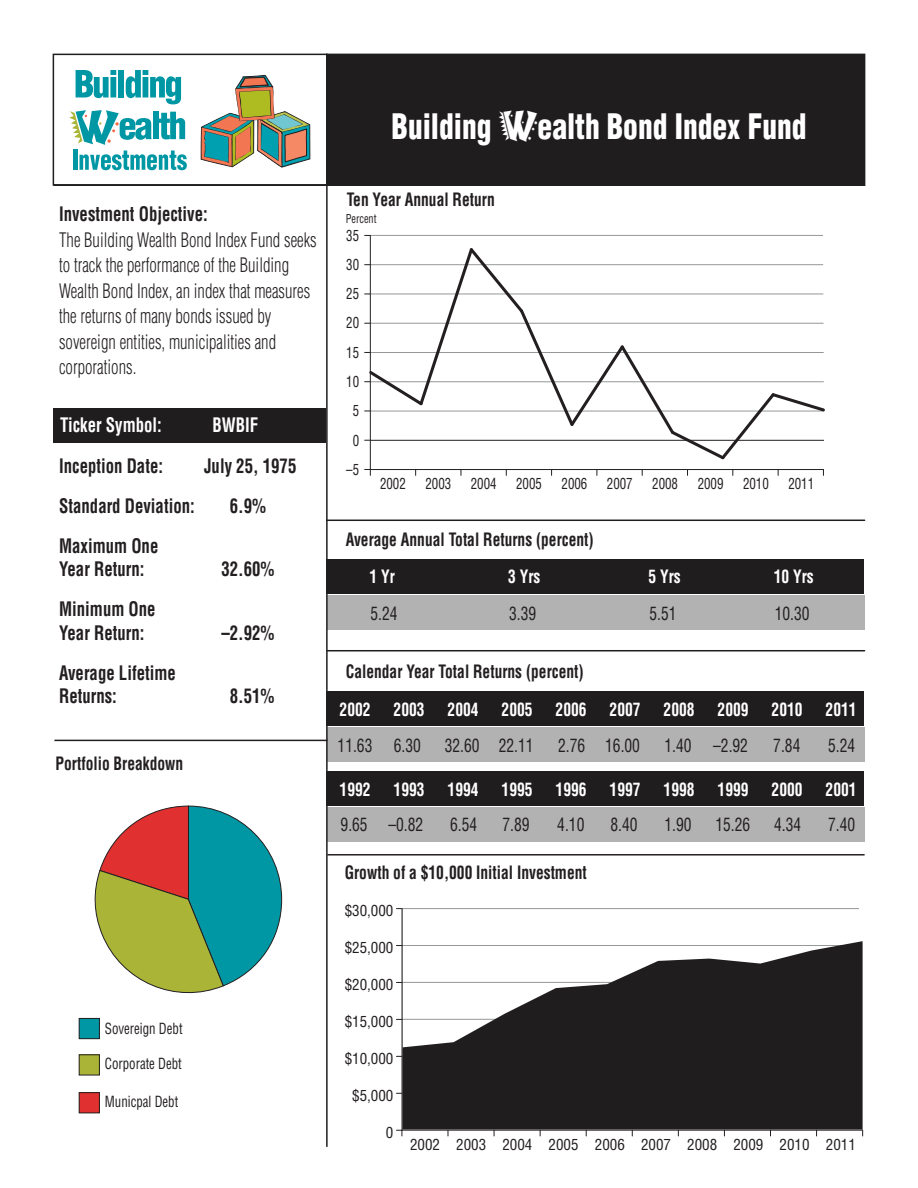
<style>
.page{position:relative;width:918px;height:1188px;background:#fff}
.page>*{position:absolute;margin:0;border:0;box-sizing:border-box;transform-origin:0 0}
.t1{font:900 condensed 34.35px "Helvetica LT Std";color:#fff;scale:.86 1}
.t2{font:300 condensed 19.5px/25.5px "Helvetica LT Std";color:#231f20;scale:.86 1}
.t3{font:700 condensed 19.5px/23.4px "Helvetica LT Std";color:#231f20;scale:.86 1}
.t4{font:700 condensed 19.5px "Helvetica LT Std";color:#fff;scale:.86 1}
.t5{font:700 condensed 18px "Helvetica LT Std";color:#231f20;scale:.86 1}
.t6{font:condensed 18px "Helvetica LT Std";color:#231f20;scale:.86 1}
.t7{font:700 condensed 18px "Helvetica LT Std";color:#fff;scale:.86 1}
.t8{font:condensed 15px "Helvetica LT Std";color:#231f20;scale:.86 1}
.t9{font:condensed 15px "Helvetica LT Std";color:#231f20}
.t10{font:condensed 12px "Helvetica LT Std";color:#231f20;scale:.86 1}
.s1{font-weight:700}
.s2{font-family:"Whassis ICG Frantic";font-weight:400;font-stretch:normal;font-size:43.5px}
</style>
<div class="page">
<div style="left:327px;top:54px;width:538px;height:131px;background:#201d1e"></div>
<div style="left:53px;top:54px;width:275px;height:132px;border:2px solid #201d1e"></div>
<hr style="left:53px;top:184px;width:812px;height:2px;background:#201d1e">
<svg style="left:201px;top:75px;width:109px;height:92px"></svg>
<svg style="left:76px;top:70px;width:40px;height:28px"></svg>
<div style="left:118px;top:70px;width:6px;height:27px;background:#0097a5"></div>
<svg style="left:126px;top:70px;width:55px;height:34px"></svg>
<svg style="left:69px;top:110px;width:118px;height:60px"></svg>
<hr style="left:327px;top:520px;width:538px;height:1px;background:#201d1e">
<hr style="left:327px;top:650px;width:538px;height:1px;background:#201d1e">
<div style="left:327px;top:771px;width:537px;height:34px;background:#201d1e"></div>
<div style="left:328px;top:808px;width:537px;height:34px;background:#b2b2b2"></div>
<div style="left:327px;top:691px;width:537px;height:34px;background:#201d1e"></div>
<div style="left:328px;top:728px;width:537px;height:34px;background:#b2b2b2"></div>
<div style="left:327px;top:559px;width:537px;height:34px;background:#201d1e"></div>
<div style="left:328px;top:596px;width:537px;height:34px;background:#b2b2b2"></div>
<hr style="left:326px;top:54px;width:2px;height:1092px;background:#201d1e">
<div style="left:53px;top:408px;width:273px;height:34px;background:#201d1e"></div>
<hr style="left:402px;top:908px;width:457px;height:1px;background:#95979a">
<hr style="left:402px;top:909px;width:1px;height:221px;background:#231f20">
<hr style="left:402px;top:1130px;width:461px;height:1px;background:#231f20">
<svg style="left:396px;top:1130px;width:7px;height:6px"></svg>
<hr style="left:369px;top:235px;width:454px;height:1px;background:#95979a">
<hr style="left:370px;top:469px;width:453px;height:1px;background:#231f20">
<hr style="left:370px;top:235px;width:1px;height:234px;background:#231f20">
<svg style="left:365px;top:469px;width:6px;height:6px"></svg>
<hr style="left:54px;top:740px;width:274px;height:1px;background:#231f20">
<hr style="left:327px;top:854px;width:538px;height:2px;background:#231f20">
<svg style="left:403px;top:941px;width:460px;height:189px;fill:#201d1e"></svg>
<svg style="left:365px;top:245px;width:460px;height:217px"></svg>
<svg style="left:94px;top:805px;width:188px;height:189px"></svg>
<div style="left:79px;top:1093px;width:20px;height:20px;background:#e13030"></div>
<div style="left:79px;top:1092px;width:21px;height:21px;border:1px solid #231f20"></div>
<div style="left:79px;top:1055px;width:20px;height:20px;background:#aab537"></div>
<div style="left:79px;top:1054px;width:21px;height:21px;border:1px solid #231f20"></div>
<div style="left:79px;top:1018px;width:20px;height:21px;background:#0097a5"></div>
<div style="left:79px;top:1018px;width:21px;height:21px;border:1px solid #231f20"></div>
<p class="t2" style="left:59px;top:201px;width:301px"><span class="s1">Investment Objective:<br></span>The Building Wealth Bond Index Fund seeks to track the performance of the Building Wealth Bond Index, an index that measures the returns of many bonds issued by sovereign entities, municipalities and corporations.</p>
<p class="t4" style="left:60px;top:412px;width:120px">Ticker Symbol:</p>
<p class="t4" style="left:212px;top:412px;width:55px">BWBIF</p>
<p class="t3" style="left:59px;top:454px;width:122px">Inception Date:</p>
<p class="t3" style="left:204px;top:454px;width:109px">July 25, 1975</p>
<p class="t3" style="left:59px;top:494px;width:159px">Standard Deviation:</p>
<p class="t3" style="left:230px;top:494px;width:44px">6.9%</p>
<p class="t3" style="left:59px;top:534px;width:117px">Maximum One<br>Year Return:</p>
<p class="t3" style="left:221px;top:558px;width:63px">32.60%</p>
<p class="t3" style="left:59px;top:597px;width:114px">Minimum One<br>Year Return:</p>
<p class="t3" style="left:59px;top:661px;width:137px">Average Lifetime<br>Returns:</p>
<p class="t5" style="left:56px;top:752px;width:150px">Portfolio Breakdown</p>
<p class="t3" style="left:221px;top:621px;width:63px">–2.92%</p>
<p class="t3" style="left:230px;top:684px;width:53px">8.51%</p>
<p class="t8" style="left:105px;top:1019px;width:92px">Sovereign Debt</p>
<p class="t8" style="left:105px;top:1055px;width:91px">Corporate Debt</p>
<p class="t8" style="left:105px;top:1093px;width:87px">Municpal Debt</p>
<p class="t1" style="left:392px;top:104px;width:484px">Building <span class="s2">W</span>ealth Bond Index Fund</p>
<p class="t5" style="left:347px;top:189px;width:174px">Ten Year Annual Return</p>
<p class="t10" style="left:346px;top:211px;width:37px">Percent</p>
<p class="t8" style="left:346px;top:226px;width:17px">35</p>
<p class="t8" style="left:346px;top:255px;width:17px">30</p>
<p class="t8" style="left:346px;top:284px;width:17px">25</p>
<p class="t8" style="left:346px;top:314px;width:17px">20</p>
<p class="t8" style="left:346px;top:343px;width:17px">15</p>
<p class="t8" style="left:346px;top:372px;width:17px">10</p>
<p class="t8" style="left:353px;top:402px;width:9px">5</p>
<p class="t8" style="left:353px;top:431px;width:9px">0</p>
<p class="t8" style="left:346px;top:460px;width:17px">–5</p>
<p class="t8" style="left:380px;top:474px;width:32px">2002</p>
<p class="t8" style="left:425px;top:474px;width:32px">2003</p>
<p class="t8" style="left:471px;top:474px;width:32px">2004</p>
<p class="t8" style="left:516px;top:474px;width:32px">2005</p>
<p class="t8" style="left:562px;top:474px;width:32px">2006</p>
<p class="t8" style="left:607px;top:474px;width:32px">2007</p>
<p class="t8" style="left:652px;top:474px;width:32px">2008</p>
<p class="t8" style="left:698px;top:474px;width:32px">2009</p>
<p class="t8" style="left:743px;top:474px;width:32px">2010</p>
<p class="t8" style="left:788px;top:474px;width:32px">2011</p>
<p class="t5" style="left:346px;top:528px;width:290px">Average Annual Total Returns (percent)</p>
<p class="t7" style="left:370px;top:565px;width:31px">1 Yr</p>
<p class="t7" style="left:508px;top:565px;width:39px">3 Yrs</p>
<p class="t7" style="left:649px;top:565px;width:39px">5 Yrs</p>
<p class="t7" style="left:774px;top:565px;width:48px">10 Yrs</p>
<p class="t6" style="left:371px;top:602px;width:33px">5.24</p>
<p class="t6" style="left:509px;top:602px;width:33px">3.39</p>
<p class="t6" style="left:650px;top:602px;width:33px">5.51</p>
<p class="t6" style="left:775px;top:602px;width:42px">10.30</p>
<p class="t5" style="left:346px;top:660px;width:278px">Calendar Year Total Returns (percent)</p>
<p class="t7" style="left:340px;top:698px;width:38px">2002</p>
<p class="t7" style="left:394px;top:698px;width:38px">2003</p>
<p class="t7" style="left:448px;top:698px;width:38px">2004</p>
<p class="t7" style="left:502px;top:698px;width:38px">2005</p>
<p class="t7" style="left:556px;top:698px;width:38px">2006</p>
<p class="t7" style="left:610px;top:698px;width:38px">2007</p>
<p class="t7" style="left:664px;top:698px;width:38px">2008</p>
<p class="t7" style="left:718px;top:698px;width:38px">2009</p>
<p class="t7" style="left:772px;top:698px;width:38px">2010</p>
<p class="t7" style="left:826px;top:698px;width:38px">2011</p>
<p class="t6" style="left:338px;top:734px;width:98px">11.63 6.30</p>
<p class="t6" style="left:445px;top:734px;width:105px">32.60 22.11</p>
<p class="t6" style="left:558px;top:734px;width:97px">2.76 16.00</p>
<p class="t6" style="left:665px;top:734px;width:99px">1.40 –2.92</p>
<p class="t6" style="left:773px;top:734px;width:33px">7.84</p>
<p class="t6" style="left:828px;top:734px;width:33px">5.24</p>
<p class="t7" style="left:340px;top:778px;width:38px">1992</p>
<p class="t7" style="left:394px;top:778px;width:38px">1993</p>
<p class="t7" style="left:448px;top:778px;width:38px">1994</p>
<p class="t7" style="left:502px;top:778px;width:38px">1995</p>
<p class="t7" style="left:556px;top:778px;width:38px">1996</p>
<p class="t7" style="left:610px;top:778px;width:38px">1997</p>
<p class="t7" style="left:664px;top:778px;width:38px">1998</p>
<p class="t7" style="left:718px;top:778px;width:38px">1999</p>
<p class="t7" style="left:772px;top:778px;width:38px">2000</p>
<p class="t7" style="left:826px;top:778px;width:38px">2001</p>
<p class="t6" style="left:341px;top:813px;width:98px">9.65 –0.82</p>
<p class="t6" style="left:450px;top:813px;width:33px">6.54</p>
<p class="t6" style="left:503px;top:813px;width:33px">7.89</p>
<p class="t6" style="left:557px;top:813px;width:33px">4.10</p>
<p class="t6" style="left:611px;top:813px;width:33px">8.40</p>
<p class="t6" style="left:665px;top:813px;width:33px">1.90</p>
<p class="t6" style="left:715px;top:813px;width:42px">15.26</p>
<p class="t6" style="left:774px;top:813px;width:33px">4.34</p>
<p class="t6" style="left:828px;top:813px;width:33px">7.40</p>
<p class="t5" style="left:345px;top:861px;width:283px">Growth of a $10,000 Initial Investment</p>
<p class="t9" style="left:345px;top:902px;width:50px">$30,000</p>
<p class="t9" style="left:345px;top:938px;width:50px">$25,000</p>
<p class="t9" style="left:345px;top:975px;width:50px">$20,000</p>
<p class="t9" style="left:345px;top:1012px;width:50px">$15,000</p>
<p class="t9" style="left:345px;top:1049px;width:50px">$10,000</p>
<p class="t9" style="left:352px;top:1086px;width:43px">$5,000</p>
<p class="t9" style="left:386px;top:1123px;width:9px">0</p>
<p class="t9" style="left:410px;top:1135px;width:447px">2002 2003 2004 2005 2006 2007 2008 2009 2010 2011</p>
</div>
